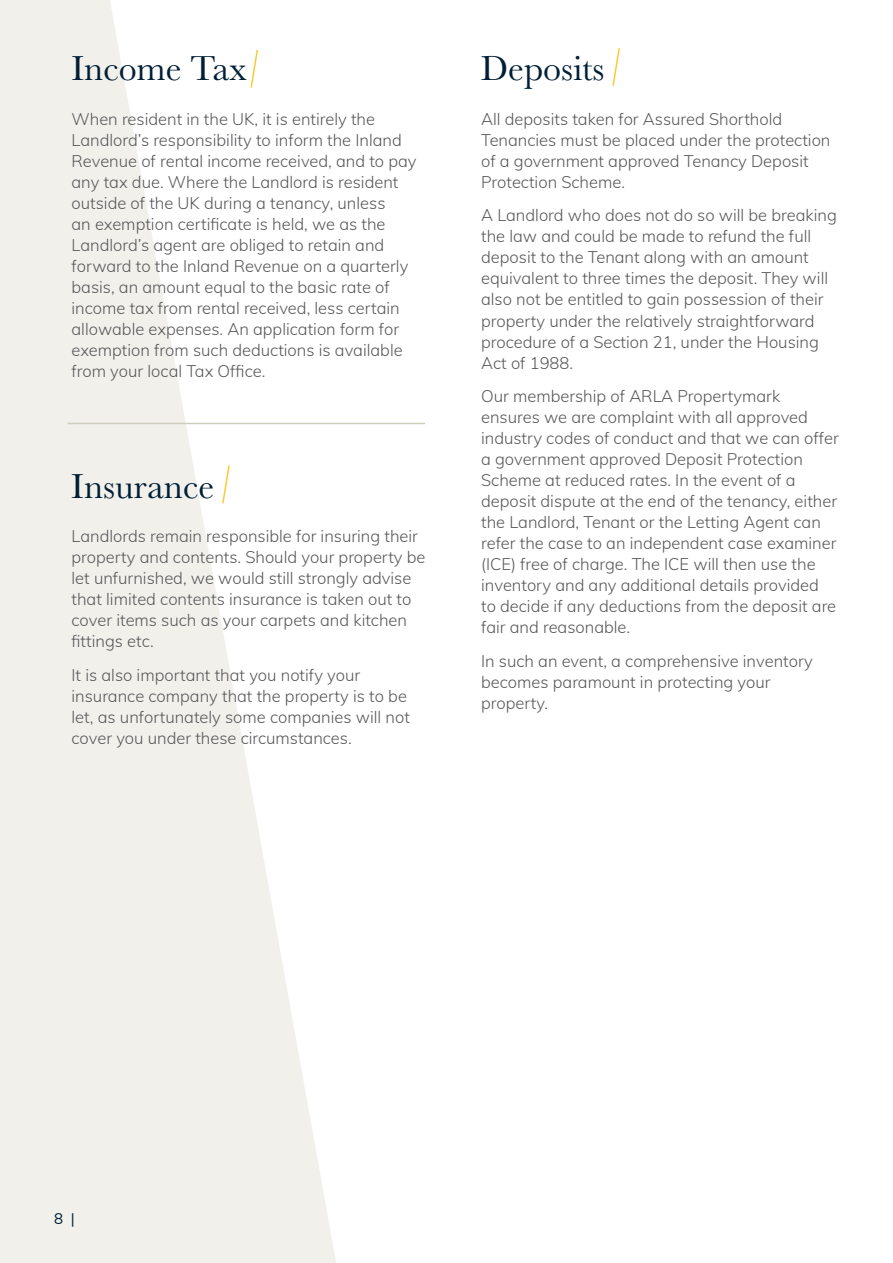
<style>
.page{position:relative;width:893px;height:1263px;background:#fff}
.page>*{position:absolute;margin:0;border:0;box-sizing:border-box;transform-origin:0 0}
.t1{font:36px "Baskerville";color:#001f36}
.t2{font:300 16.5px/21px "Mulish";color:#58585a}
.t3{font:15px "Mulish";color:#001f36}
</style>
<div class="page">
<svg style="left:0;top:0;width:336px;height:1263px;fill:#f1f0eb"></svg>
<svg style="left:249px;top:48px;width:10px;height:41px"></svg>
<svg style="left:612px;top:48px;width:8px;height:38px"></svg>
<svg style="left:221px;top:464px;width:10px;height:41px"></svg>
<hr style="left:67px;top:423px;width:358px;height:1px;background:#cfcebe">
<h1 class="t1" style="left:72px;top:48px;width:177px">Income Tax</h1>
<p class="t2" style="left:72px;top:108px;width:347px">When resident in the UK, it is entirely the Landlord’s responsibility to inform the Inland Revenue of rental income received, and to pay any tax due. Where the Landlord is resident outside of the UK during a tenancy, unless<br>an exemption certificate is held, we as the Landlord’s agent are obliged to retain and forward to the Inland Revenue on a quarterly basis, an amount equal to the basic rate of income tax from rental received, less certain allowable expenses. An application form for exemption from such deductions is available from your local Tax Office.</p>
<h1 class="t1" style="left:71px;top:465px;width:144px">Insurance</h1>
<p class="t2" style="left:72px;top:525px;width:355px">Landlords remain responsible for insuring their property and contents. Should your property be let unfurnished, we would still strongly advise that limited contents insurance is taken out to cover items such as your carpets and kitchen fittings etc.</p>
<p class="t2" style="left:72px;top:664px;width:340px">It is also important that you notify your insurance company that the property is to be let, as unfortunately some companies will not cover you under these circumstances.</p>
<h1 class="t1" style="left:481px;top:48px;width:125px">Deposits</h1>
<p class="t2" style="left:481px;top:107px;width:351px">All deposits taken for Assured Shorthold Tenancies must be placed under the protection of a government approved Tenancy Deposit Protection Scheme.</p>
<p class="t2" style="left:481px;top:204px;width:357px">A Landlord who does not do so will be breaking the law and could be made to refund the full deposit to the Tenant along with an amount equivalent to three times the deposit. They will also not be entitled to gain possession of their property under the relatively straightforward procedure of a Section 21, under the Housing Act of 1988.</p>
<p class="t2" style="left:481px;top:385px;width:359px">Our membership of ARLA Propertymark ensures we are complaint with all approved industry codes of conduct and that we can offer a government approved Deposit Protection Scheme at reduced rates. In the event of a deposit dispute at the end of the tenancy, either the Landlord, Tenant or the Letting Agent can refer the case to an independent case examiner (ICE) free of charge. The ICE will then use the inventory and any additional details provided<br>to decide if any deductions from the deposit are fair and reasonable.</p>
<p class="t2" style="left:481px;top:650px;width:333px">In such an event, a comprehensive inventory becomes paramount in protecting your property.</p>
<p class="t3" style="left:54px;top:1208px;width:22px">8 |</p>
</div>
